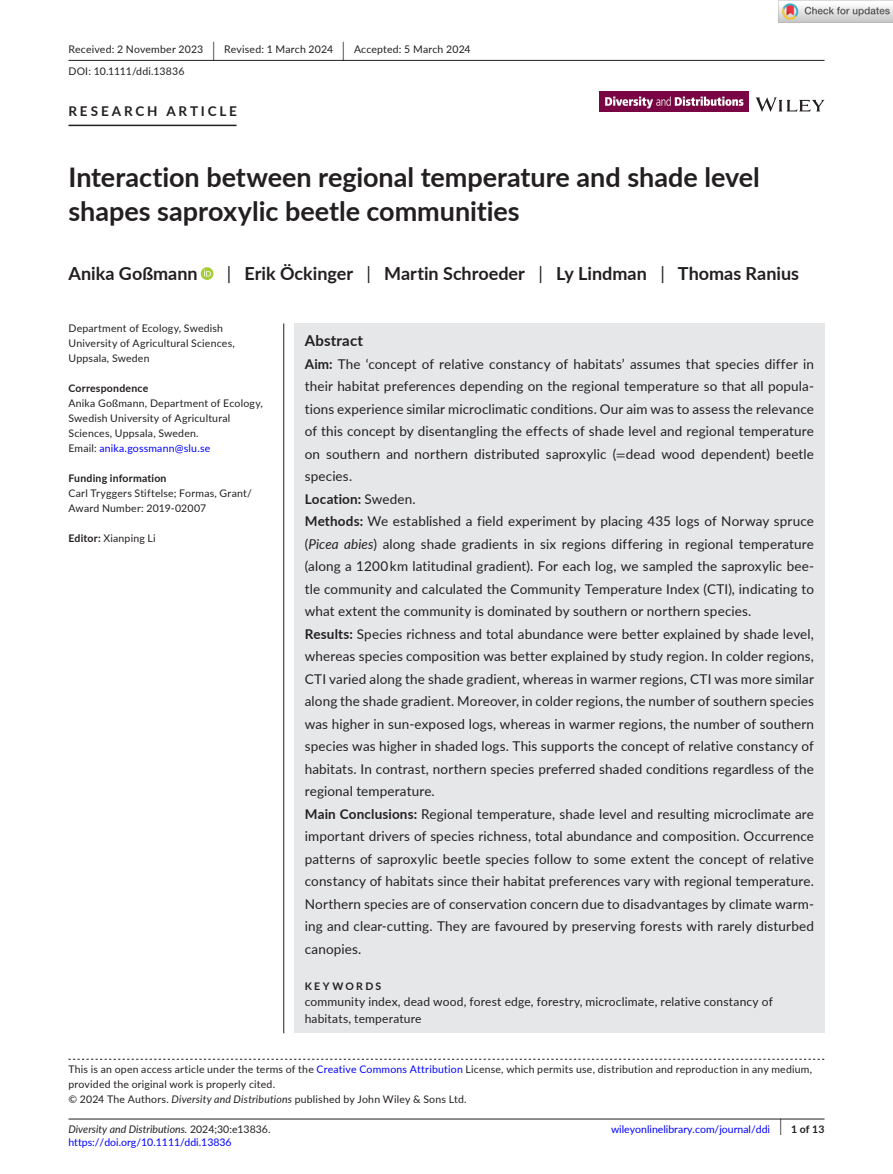
<style>
.page{position:relative;width:893px;height:1174px;background:#fff}
.page>*{position:absolute;margin:0;border:0;box-sizing:border-box;transform-origin:0 0}
.t1{font:700 27px/34.5px "Lato";color:#231f20}
.t2{font:700 18px "Lato";color:#231f20}
.t3{font:700 15px "Lato";letter-spacing:.015em;color:#231f20}
.t4{font:13.5px/22.5px "Lato";letter-spacing:.01em;color:#231f20}
.t5{font:700 13.5px "Lato";letter-spacing:.21em;color:#231f20}
.t6{font:12px/16.5px "Lato";letter-spacing:.015em;color:#231f20}
.t7{font:10.5px/15px "Lato";letter-spacing:.02em;color:#231f20}
.t8{font:10.5px "Lato";color:#00f}
.t9{font:italic 10.5px "Lato";color:#231f20}
.t10{font:700 10.5px "Lato";letter-spacing:.02em;color:#231f20}
.t11{font:700 10.5px "Lato";letter-spacing:.22em;color:#231f20}
.s1{font-size:19.65px}
.s2{font-weight:400}
.s3{color:#00f}
.s4{font-weight:700}
.s5{font-family:"STIX"}
.s6{font-style:italic}
.s7{font-style:normal}
.s8{font-weight:400;font-size:17.4px}
</style>
<div class="page">
<hr style="left:68px;top:1118px;width:756px;height:1px;background:#231f20">
<svg style="left:756px;top:97px;width:68px;height:15px"></svg>
<img style="left:599px;top:91px;width:149px;height:21px">
<hr style="left:68px;top:60px;width:756px;height:1px;background:#231f20">
<hr style="left:68px;top:125px;width:169px;height:1px;background:#231f20">
<svg style="left:201px;top:267px;width:12px;height:13px"></svg>
<svg style="left:204px;top:269px;width:7px;height:7px"></svg>
<svg style="left:68px;top:1058px;width:756px;height:1px"></svg>
<div style="left:294px;top:323px;width:530px;height:710px;background:#e6e7e9"></div>
<hr style="left:283px;top:323px;width:1px;height:710px;background:#231f20">
<img style="left:779px;top:0;width:114px;height:23px">
<p class="t7" style="left:68px;top:38px;width:404px;line-height:21.8px">Received: 2 November 2023 <span class="s1">|</span> Revised: 1 March 2024 <span class="s1">|</span> Accepted: 5 March 2024<br>DOI: 10.1111/ddi.13836</p>
<p class="t5" style="left:68px;top:101px;width:170px">RESEARCH ARTICLE</p>
<h1 class="t1" style="left:68px;top:159px;width:693px">Interaction between regional temperature and shade level shapes saproxylic beetle communities</h1>
<h2 class="t2" style="left:68px;top:260px;width:131px">Anika Goßmann</h2>
<h2 class="t2" style="left:227px;top:260px;width:574px"><span class="s2">|</span> Erik Öckinger <span class="s2">|</span> Martin Schroeder <span class="s2">|</span> Ly Lindman <span class="s2">|</span> Thomas Ranius</h2>
<p class="t7" style="left:68px;top:320px;width:168px">Department of Ecology, Swedish<br>University of Agricultural Sciences,<br>Uppsala, Sweden</p>
<p class="t10" style="left:68px;top:380px;width:81px">Correspondence</p>
<p class="t7" style="left:68px;top:395px;width:196px">Anika Goßmann, Department of Ecology, Swedish University of Agricultural Sciences, Uppsala, Sweden.<br>Email: <span class="s3">anika.gossmann@slu.se</span></p>
<p class="t10" style="left:68px;top:470px;width:100px">Funding information</p>
<p class="t7" style="left:68px;top:485px;width:185px">Carl Tryggers Stiftelse; Formas, Grant/<br>Award Number: 2019-02007</p>
<p class="t7" style="left:68px;top:530px;width:89px"><span class="s4">Editor:</span> Xianping Li</p>
<p class="t3" style="left:305px;top:329px;width:60px">Abstract</p>
<p class="t4" style="left:305px;top:352px;width:511px"><span class="s4">Aim:</span> The ‘concept of relative constancy of habitats’ assumes that species differ in their habitat preferences depending on the regional temperature so that all popula&shy;tions experience similar microclimatic conditions. Our aim was to assess the relevance of this concept by disentangling the effects of shade level and regional temperature on southern and northern distributed saproxylic (<span class="s5">=</span>dead wood dependent) beetle species.<br><span class="s4">Location:</span> Sweden.<br><span class="s4">Methods:</span> We established a field experiment by placing 435 logs of Norway spruce (<span class="s6">Picea abies</span>) along shade gradients in six regions differing in regional temperature (along a 1200 km latitudinal gradient). For each log, we sampled the saproxylic bee&shy;tle community and calculated the Community Temperature Index (CTI), indicating to what extent the community is dominated by southern or northern species.<br><span class="s4">Results:</span> Species richness and total abundance were better explained by shade level, whereas species composition was better explained by study region. In colder regions, CTI varied along the shade gradient, whereas in warmer regions, CTI was more similar along the shade gradient. Moreover, in colder regions, the number of southern species was higher in sun-exposed logs, whereas in warmer regions, the number of southern species was higher in shaded logs. This supports the concept of relative constancy of habitats. In contrast, northern species preferred shaded conditions regardless of the regional temperature.<br><span class="s4">Main Conclusions:</span> Regional temperature, shade level and resulting microclimate are important drivers of species richness, total abundance and composition. Occurrence patterns of saproxylic beetle species follow to some extent the concept of relative constancy of habitats since their habitat preferences vary with regional temperature.<br>Northern species are of conservation concern due to disadvantages by climate warm&shy;ing and clear-cutting. They are favoured by preserving forests with rarely disturbed canopies.</p>
<p class="t11" style="left:305px;top:978px;width:78px">KEYWORDS</p>
<p class="t6" style="left:305px;top:993px;width:470px">community index, dead wood, forest edge, forestry, microclimate, relative constancy of habitats, temperature</p>
<p class="t7" style="left:68px;top:1061px;width:745px">This is an open access article under the terms of the <span class="s3">Creative Commons Attribution</span> License, which permits use, distribution and reproduction in any medium, provided the original work is properly cited.<br>© 2024 The Authors. <span class="s6">Diversity and Distributions</span> published by John Wiley &amp; Sons Ltd.</p>
<p class="t9" style="left:68px;top:1121px;width:204px">Diversity and Distributions. <span class="s7">2024;30:e13836.</span></p>
<p class="t10" style="left:779px;top:1121px;width:46px"><span class="s8">|</span> 1 of 13</p>
<p class="t8" style="left:68px;top:1135px;width:165px">https://doi.org/10.1111/ddi.13836</p>
<p class="t8" style="left:611px;top:1121px;width:161px">wileyonlinelibrary.com/journal/ddi</p>
</div>
